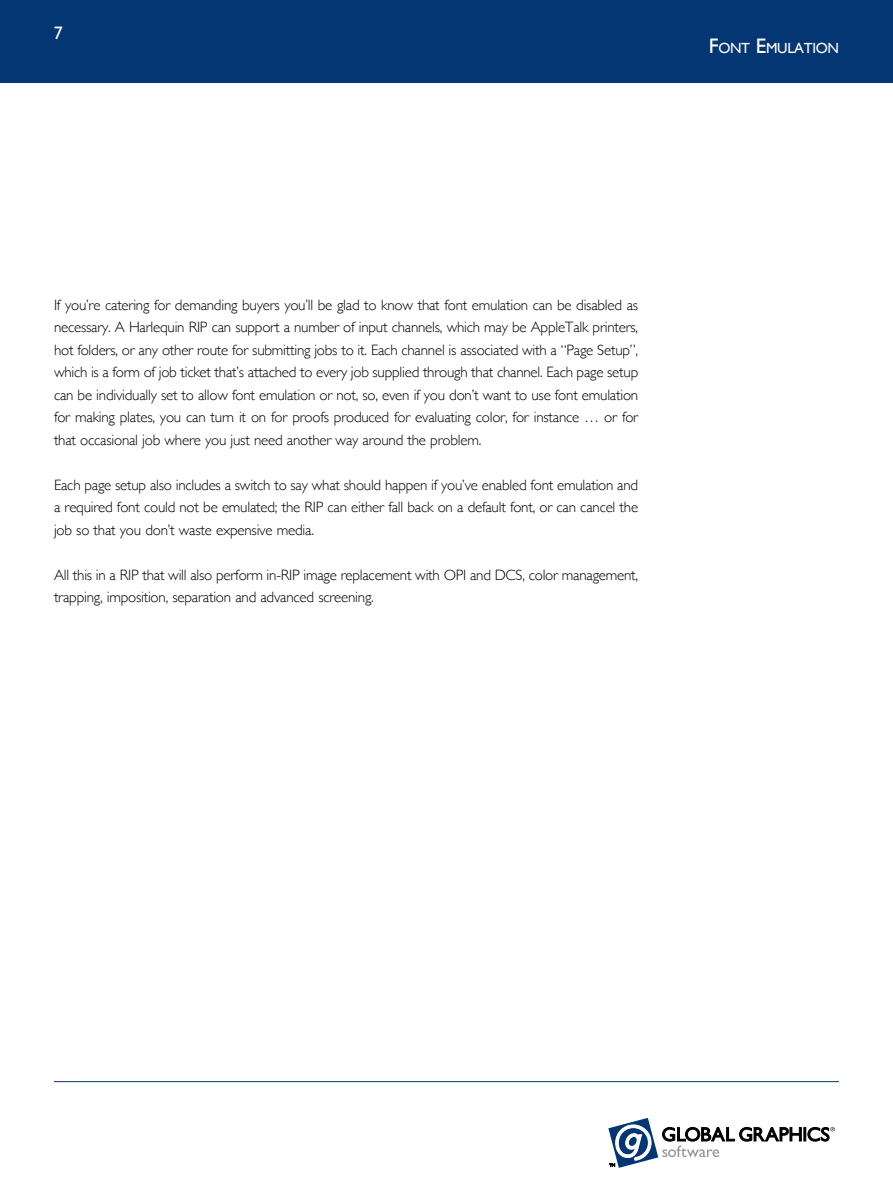
<style>
.page{position:relative;width:893px;height:1191px;background:#fff}
.page>*{position:absolute;margin:0;border:0;box-sizing:border-box;transform-origin:0 0}
.t1{font:18px "Gill Sans";color:#fff}
.t2{font:300 15px/22.5px "Gill Sans";letter-spacing:-.015em;color:#000;text-align:justify}
.t3{font:14.7px "Gill Sans";letter-spacing:-.02em;color:#fff}
.s1{font-size:21px}
</style>
<div class="page">
<hr style="left:54px;top:1081px;width:785px;height:1px;background:#043673">
<svg style="left:608px;top:1117px;width:227px;height:50px"></svg>
<hr style="left:0;top:81px;width:893px;height:2px;background:#007db7">
<div style="left:0;top:0;width:893px;height:82px;background:#043673"></div>
<p class="t1" style="left:54px;top:23px;width:10px">7</p>
<p class="t3" style="left:709px;top:39px;width:132px"><span class="s1">F</span>ONT <span class="s1">E</span>MULATION</p>
<p class="t2" style="left:54px;top:293px;width:586px">If you’re catering for demanding buyers you’ll be glad to know that font emulation can be disabled as necessary. A Harlequin RIP can support a number of input channels, which may be AppleTalk printers, hot folders, or any other route for submitting jobs to it. Each channel is associated with a “Page Setup”, which is a form of job ticket that’s attached to every job supplied through that channel. Each page setup can be individually set to allow font emulation or not, so, even if you don’t want to use font emulation for making plates, you can turn it on for proofs produced for evaluating color, for instance … or for that occasional job where you just need another way around the problem.</p>
<p class="t2" style="left:54px;top:473px;width:586px">Each page setup also includes a switch to say what should happen if you’ve enabled font emulation and a required font could not be emulated; the RIP can either fall back on a default font, or can cancel the job so that you don’t waste expensive media.</p>
<p class="t2" style="left:54px;top:563px;width:586px">All this in a RIP that will also perform in-RIP image replacement with OPI and DCS, color management, trapping, imposition, separation and advanced screening.</p>
</div>
